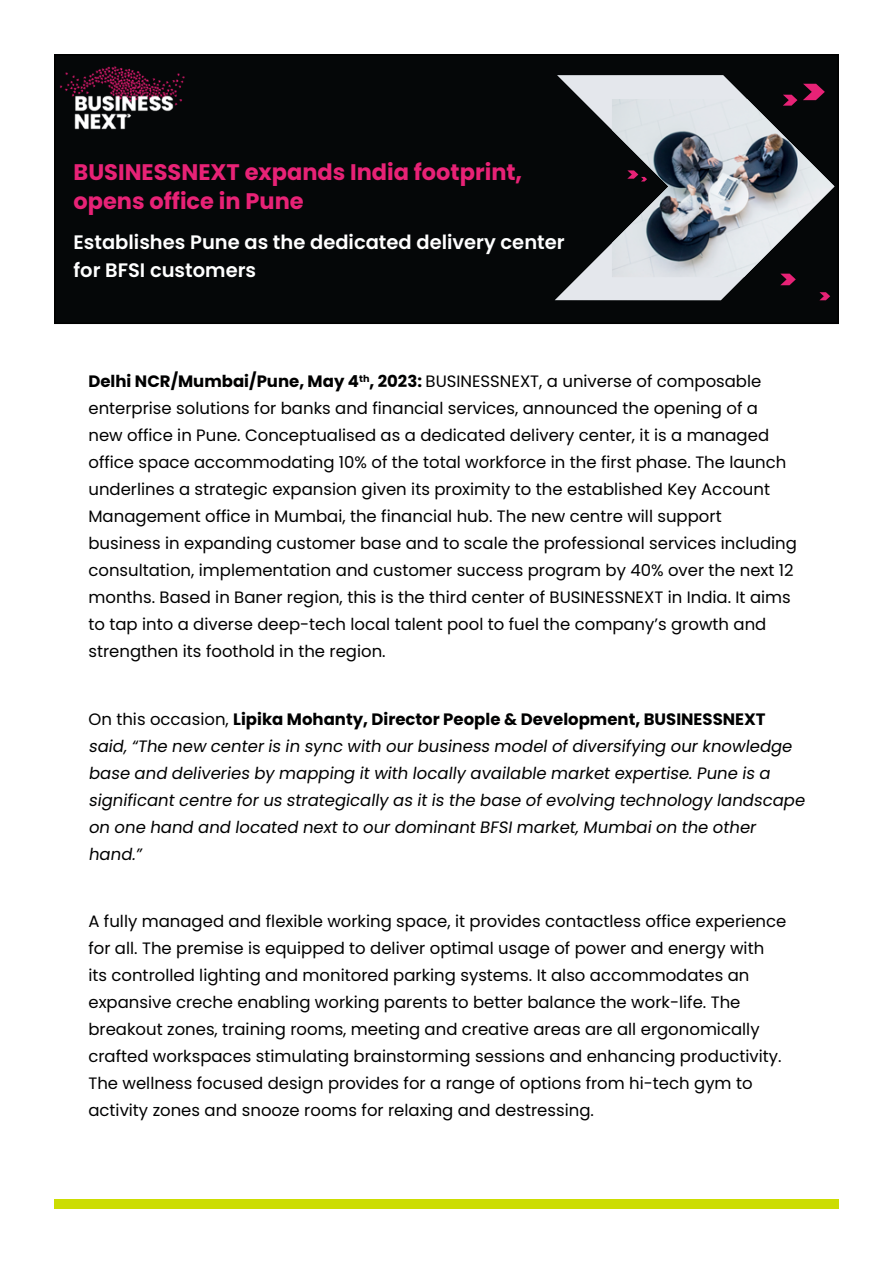
<style>
.page{position:relative;width:893px;height:1263px;background:#fff}
.page>*{position:absolute;margin:0;border:0;box-sizing:border-box;transform-origin:0 0}
.t1{font:700 22.5px/28.5px "Poppins";color:#e82276}
.t2{font:600 19.5px/28.5px "Poppins";color:#fff}
.t3{font:16.5px/27px "Poppins";color:#000101}
.s1{font-weight:700}
</style>
<div class="page">
<div style="left:55px;top:55px;width:783px;height:268px;background:#050708"></div>
<div style="left:54px;top:54px;width:785px;height:270px;border:2px solid #000"></div>
<div style="left:54px;top:1199px;width:785px;height:10px;background:#ccdd02"></div>
<img style="left:54px;top:63px;width:131px;height:71px">
<svg style="left:555px;top:75px;width:276px;height:225px"></svg>
<img style="left:612px;top:99px;width:222px;height:178px">
<svg style="left:803px;top:84px;width:22px;height:16px"></svg>
<svg style="left:783px;top:95px;width:14px;height:11px"></svg>
<svg style="left:780px;top:274px;width:16px;height:11px"></svg>
<svg style="left:627px;top:170px;width:20px;height:11px"></svg>
<svg style="left:819px;top:292px;width:11px;height:8px"></svg>
<h1 class="t1" style="left:74px;top:158px;width:450px">BUSINESSNEXT expands India footprint, opens office in Pune</h1>
<p class="t2" style="left:74px;top:228px;width:493px">Establishes Pune as the dedicated delivery center for BFSI customers</p>
<p class="t3" style="left:88px;top:368px;width:710px"><span class="s1">Delhi NCR/Mumbai/Pune, May 4</span><sup>th</sup><span class="s1">, 2023:</span> BUSINESSNEXT, a universe of composable enterprise solutions for banks and financial services, announced the opening of a<br>new office in Pune. Conceptualised as a dedicated delivery center, it is a managed office space accommodating 10% of the total workforce in the first phase. The launch underlines a strategic expansion given its proximity to the established Key Account Management office in Mumbai, the financial hub. The new centre will support business in expanding customer base and to scale the professional services including consultation, implementation and customer success program by 40% over the next 12 months. Based in Baner region, this is the third center of BUSINESSNEXT in India. It aims to tap into a diverse deep-tech local talent pool to fuel the company’s growth and strengthen its foothold in the region.</p>
<p class="t3" style="left:88px;top:706px;width:721px">On this occasion, <span class="s1">Lipika Mohanty, Director People &amp; Development, BUSINESSNEXT </span>said,“The new centeris in sync with ourbusiness modelofdiversifying ourknowledge base and deliveries by mapping itwith locally available marketexpertise.Pune is a significantcentre forus strategically as itis the base ofevolving technology landscape on one hand and located nextto ourdominantBFSImarket,Mumbaion the other hand.”</p>
<p class="t3" style="left:88px;top:908px;width:699px">A fully managed and flexible working space, it provides contactless office experience for all. The premise is equipped to deliver optimal usage of power and energy with its controlled lighting and monitored parking systems. It also accommodates an expansive creche enabling working parents to better balance the work-life. The breakout zones, training rooms, meeting and creative areas are all ergonomically crafted workspaces stimulating brainstorming sessions and enhancing productivity.<br>The wellness focused design provides for a range of options from hi-tech gym to activity zones and snooze rooms for relaxing and destressing.</p>
</div>
